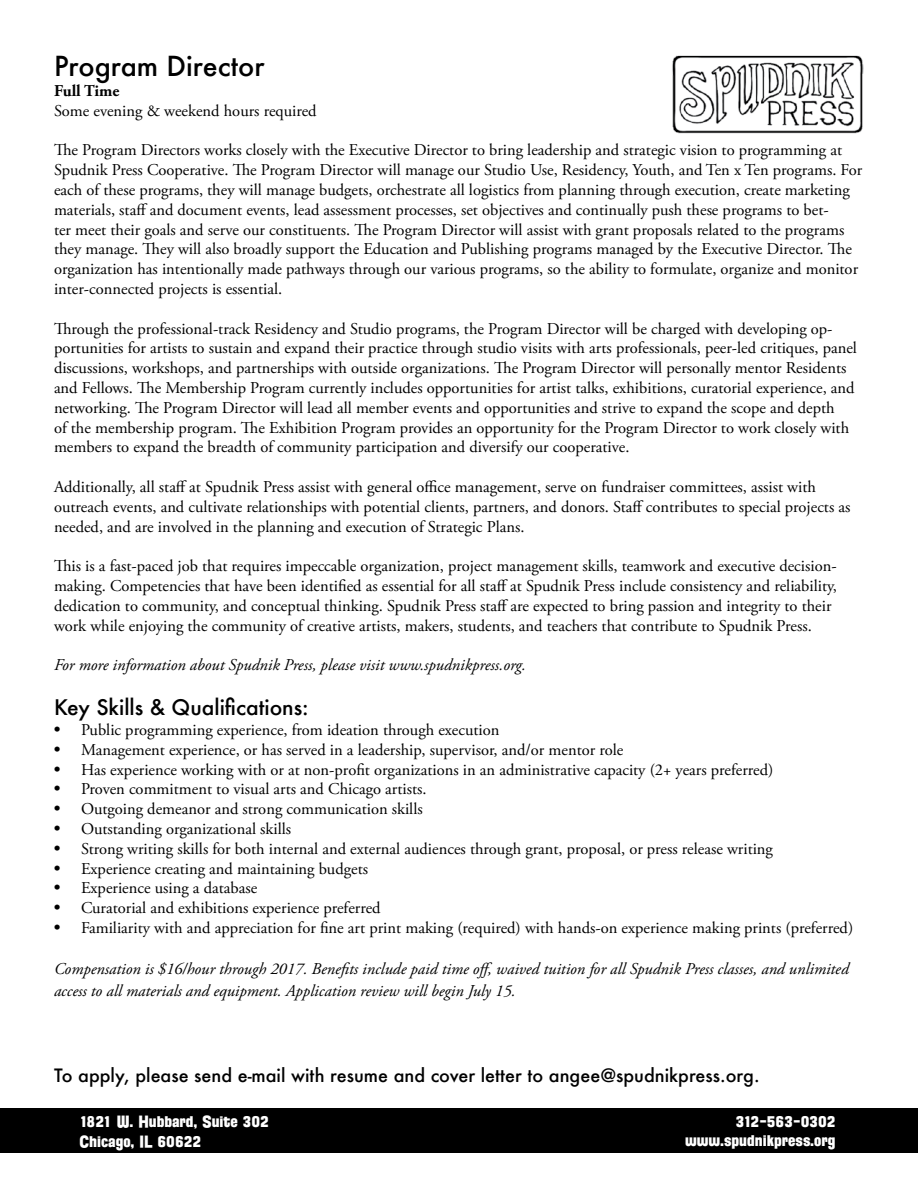
<style>
.page{position:relative;width:918px;height:1188px;background:#fff}
.page>*{position:absolute;margin:0;border:0;box-sizing:border-box;transform-origin:0 0}
.t1{font:500 27px "Futura";color:#000}
.t2{font:500 21px "Futura";color:#000}
.t3{font:500 18px "Futura";color:#000}
.t4{font:16.5px/19.8px "Adobe Garamond Pro";color:#000}
.t5{font:italic 16.5px/21.6px "Adobe Garamond Pro";color:#000}
.t6{font:16.5px/19.8px "Florida Project Phase One";color:#fff;text-align:right}
.t7{font:700 16.5px "Adobe Garamond Pro";color:#000}
.s1{font-family:"Times";font-size:18px}
</style>
<div class="page">
<img style="left:672px;top:55px;width:192px;height:79px">
<div style="left:0;top:1108px;width:918px;height:45px;background:#000"></div>
<h1 class="t1" style="left:54px;top:48px;width:212px">Program Director</h1>
<p class="t7" style="left:54px;top:81px;width:67px">Full Time</p>
<p class="t4" style="left:54px;top:101px;width:264px">Some evening &amp; weekend hours required</p>
<p class="t4" style="left:54px;top:141px;width:810px">The Program Directors works closely with the Executive Director to bring leadership and strategic vision to programming at Spudnik Press Cooperative. The Program Director will manage our Studio Use, Residency, Youth, and Ten x Ten programs. For each of these programs, they will manage budgets, orchestrate all logistics from planning through execution, create marketing materials, staff and document events, lead assessment processes, set objectives and continually push these programs to bet-<br>ter meet their goals and serve our constituents. The Program Director will assist with grant proposals related to the programs they manage. They will also broadly support the Education and Publishing programs managed by the Executive Director. The organization has intentionally made pathways through our various programs, so the ability to formulate, organize and monitor inter-connected projects is essential.</p>
<p class="t4" style="left:54px;top:319px;width:805px">Through the professional-track Residency and Studio programs, the Program Director will be charged with developing op&shy;portunities for artists to sustain and expand their practice through studio visits with arts professionals, peer-led critiques, panel discussions, workshops, and partnerships with outside organizations. The Program Director will personally mentor Residents and Fellows. The Membership Program currently includes opportunities for artist talks, exhibitions, curatorial experience, and networking. The Program Director will lead all member events and opportunities and strive to expand the scope and depth<br>of the membership program. The Exhibition Program provides an opportunity for the Program Director to work closely with members to expand the breadth of community participation and diversify our cooperative.</p>
<p class="t4" style="left:54px;top:478px;width:798px">Additionally, all staff at Spudnik Press assist with general office management, serve on fundraiser committees, assist with outreach events, and cultivate relationships with potential clients, partners, and donors. Staff contributes to special projects as needed, and are involved in the planning and execution of Strategic Plans.</p>
<p class="t4" style="left:54px;top:557px;width:785px">This is a fast-paced job that requires impeccable organization, project management skills, teamwork and executive decision&shy;making. Competencies that have been identified as essential for all staff at Spudnik Press include consistency and reliability, dedication to community, and conceptual thinking. Spudnik Press staff are expected to bring passion and integrity to their work while enjoying the community of creative artists, makers, students, and teachers that contribute to Spudnik Press.</p>
<p class="t5" style="left:54px;top:655px;width:474px">For more information about Spudnik Press, please visit www.spudnikpress.org.</p>
<p class="t2" style="left:54px;top:693px;width:256px">Key Skills &amp; Qualifications:</p>
<p class="t4" style="left:54px;top:721px;width:447px"><span class="s1">•</span> Public programming experience, from ideation through execution</p>
<p class="t4" style="left:54px;top:740px;width:571px"><span class="s1">•</span> Management experience, or has served in a leadership, supervisor, and/or mentor role</p>
<p class="t4" style="left:54px;top:760px;width:721px"><span class="s1">•</span> Has experience working with or at non-profit organizations in an administrative capacity (2+ years preferred)</p>
<p class="t4" style="left:54px;top:780px;width:374px"><span class="s1">•</span> Proven commitment to visual arts and Chicago artists.</p>
<p class="t4" style="left:54px;top:800px;width:370px"><span class="s1">•</span> Outgoing demeanor and strong communication skills</p>
<p class="t4" style="left:54px;top:820px;width:239px"><span class="s1">•</span> Outstanding organizational skills</p>
<p class="t4" style="left:54px;top:839px;width:721px"><span class="s1">•</span> Strong writing skills for both internal and external audiences through grant, proposal, or press release writing</p>
<p class="t4" style="left:54px;top:859px;width:316px"><span class="s1">•</span> Experience creating and maintaining budgets</p>
<p class="t4" style="left:54px;top:879px;width:205px"><span class="s1">•</span> Experience using a database</p>
<p class="t4" style="left:54px;top:899px;width:328px"><span class="s1">•</span> Curatorial and exhibitions experience preferred</p>
<p class="t4" style="left:54px;top:919px;width:801px"><span class="s1">•</span> Familiarity with and appreciation for fine art print making (required) with hands-on experience making prints (preferred)</p>
<p class="t5" style="left:54px;top:959px;width:796px">Compensation is $16/hour through 2017. Benefits include paid time off, waived tuition for all Spudnik Press classes, and unlimited access to all materials and equipment. Application review will begin July 15.</p>
<p class="t3" style="left:54px;top:1063px;width:707px">To apply, please send e-mail with resume and cover letter to angee@spudnikpress.org.</p>
<p class="t6" style="left:685px;top:1111px;width:152px">312-563-0302 www.spudnikpress.org</p>
<p class="t6" style="left:80px;top:1111px;width:191px;text-align:left">1821 W. Hubbard, Suite 302<br>Chicago, IL 60622</p>
</div>
